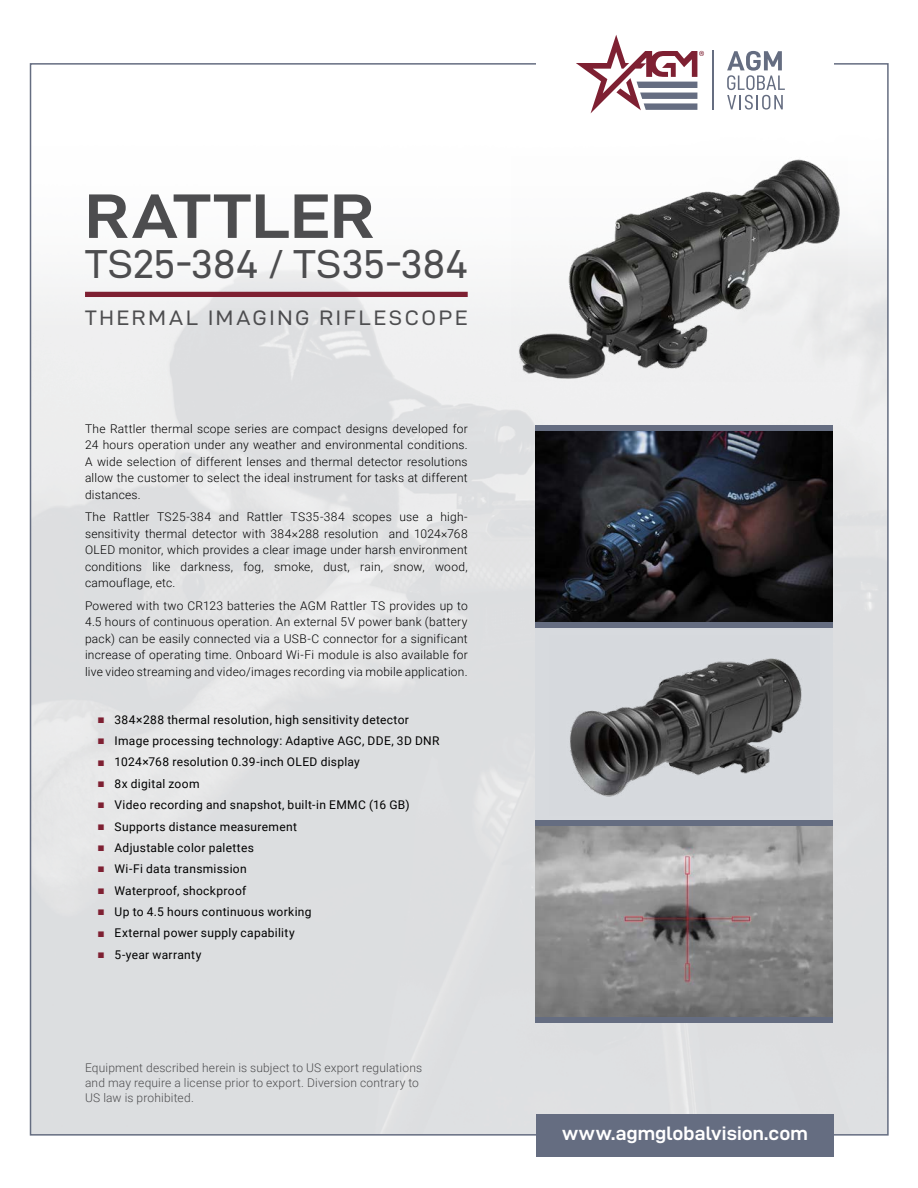
<style>
.page{position:relative;width:918px;height:1188px;background:#fff}
.page>*{position:absolute;margin:0;border:0;box-sizing:border-box;transform-origin:0 0}
.t1{font:63px "D DIN Exp Bold";letter-spacing:.01em;color:#4d4d4f;scale:1.07 1}
.t2{font:40.5px "D DIN Exp";color:#4d4d4f}
.t3{font:21px "D DIN Exp";letter-spacing:.13em;color:#4d4d4f}
.Finalized_Text{font:19.5px "D DIN Exp Bold";letter-spacing:.005em;color:#fff}
.Finalized_Text-2{font:300 12px/16.5px "Roboto";letter-spacing:.02em;color:#000;text-align:justify}
.t4{font:12px "Roboto";letter-spacing:.025em;color:#000}
.Finalized_Text-3{font:300 12px/15px "Roboto";letter-spacing:.015em;color:#4d4d4f}
.s1{font-family:"Arial";font-weight:700;color:#7e2032}
</style>
<div class="page">
<img style="left:33px;top:66px;width:853px;height:1067px">
<div style="left:536px;top:1114px;width:298px;height:43px;background:#656d81"></div>
<div style="left:85px;top:292px;width:383px;height:5px;background:#7e2032"></div>
<img style="left:535px;top:431px;width:298px;height:191px">
<div style="left:535px;top:628px;width:298px;height:192px;background:#d7dade"></div>
<img style="left:570px;top:658px;width:232px;height:139px">
<img style="left:535px;top:826px;width:298px;height:191px">
<div style="left:535px;top:425px;width:298px;height:6px;background:#656d81"></div>
<div style="left:535px;top:622px;width:298px;height:6px;background:#656d81"></div>
<div style="left:535px;top:820px;width:298px;height:6px;background:#656d81"></div>
<div style="left:535px;top:1017px;width:298px;height:6px;background:#656d81"></div>
<img style="left:512px;top:156px;width:335px;height:225px">
<svg style="left:727px;top:51px;width:58px;height:59px"></svg>
<svg style="left:576px;top:35px;width:128px;height:78px"></svg>
<hr style="left:712px;top:51px;width:1px;height:59px;background:#656d81">
<p class="t1" style="left:85px;top:181px;width:273px">RATTLER</p>
<p class="t2" style="left:85px;top:242px;width:385px">TS25-384 / TS35-384</p>
<p class="t3" style="left:85px;top:306px;width:384px">THERMAL IMAGING RIFLESCOPE</p>
<p class="Finalized_Text-2" style="left:85px;top:420px;width:384px">The Rattler thermal scope series are compact designs developed for 24 hours operation under any weather and environmental conditions.<br>A wide selection of different lenses and thermal detector resolutions allow the customer to select the ideal instrument for tasks at different distances.</p>
<p class="Finalized_Text-2" style="left:85px;top:508px;width:384px">The Rattler TS25-384 and Rattler TS35-384 scopes use a high&shy;sensitivity thermal detector with 384×288 resolution and 1024×768<br>OLED monitor, which provides a clear image under harsh environment conditions like darkness, fog, smoke, dust, rain, snow, wood, camouflage, etc.</p>
<p class="Finalized_Text-2" style="left:85px;top:597px;width:384px">Powered with two CR123 batteries the AGM Rattler TS provides up to 4.5 hours of continuous operation. An external 5V power bank (battery pack) can be easily connected via a USB-C connector for a significant increase of operating time. Onboard Wi-Fi module is also available for live video streaming and video/images recording via mobile application.</p>
<p class="t4" style="left:98px;top:711px;width:313px"><span class="s1">■</span> 384×288 thermal resolution, high sensitivity detector</p>
<p class="t4" style="left:98px;top:732px;width:344px"><span class="s1">■</span> Image processing technology: Adaptive AGC, DDE, 3D DNR</p>
<p class="t4" style="left:98px;top:754px;width:264px"><span class="s1">■</span> 1024×768 resolution 0.39-inch OLED display</p>
<p class="t4" style="left:98px;top:775px;width:103px"><span class="s1">■</span> 8x digital zoom</p>
<p class="t4" style="left:98px;top:797px;width:313px"><span class="s1">■</span> Video recording and snapshot, built-in EMMC (16 GB)</p>
<p class="t4" style="left:98px;top:818px;width:201px"><span class="s1">■</span> Supports distance measurement</p>
<p class="t4" style="left:98px;top:839px;width:158px"><span class="s1">■</span> Adjustable color palettes</p>
<p class="t4" style="left:98px;top:861px;width:151px"><span class="s1">■</span> Wi-Fi data transmission</p>
<p class="t4" style="left:98px;top:882px;width:150px"><span class="s1">■</span> Waterproof, shockproof</p>
<p class="t4" style="left:98px;top:903px;width:216px"><span class="s1">■</span> Up to 4.5 hours continuous working</p>
<p class="t4" style="left:98px;top:925px;width:199px"><span class="s1">■</span> External power supply capability</p>
<p class="t4" style="left:98px;top:946px;width:105px"><span class="s1">■</span> 5-year warranty</p>
<p class="Finalized_Text-3" style="left:85px;top:1060px;width:339px">Equipment described herein is subject to US export regulations and may require a license prior to export. Diversion contrary to<br>US law is prohibited.</p>
<p class="Finalized_Text" style="left:562px;top:1123px;width:247px">www.agmglobalvision.com</p>
</div>
